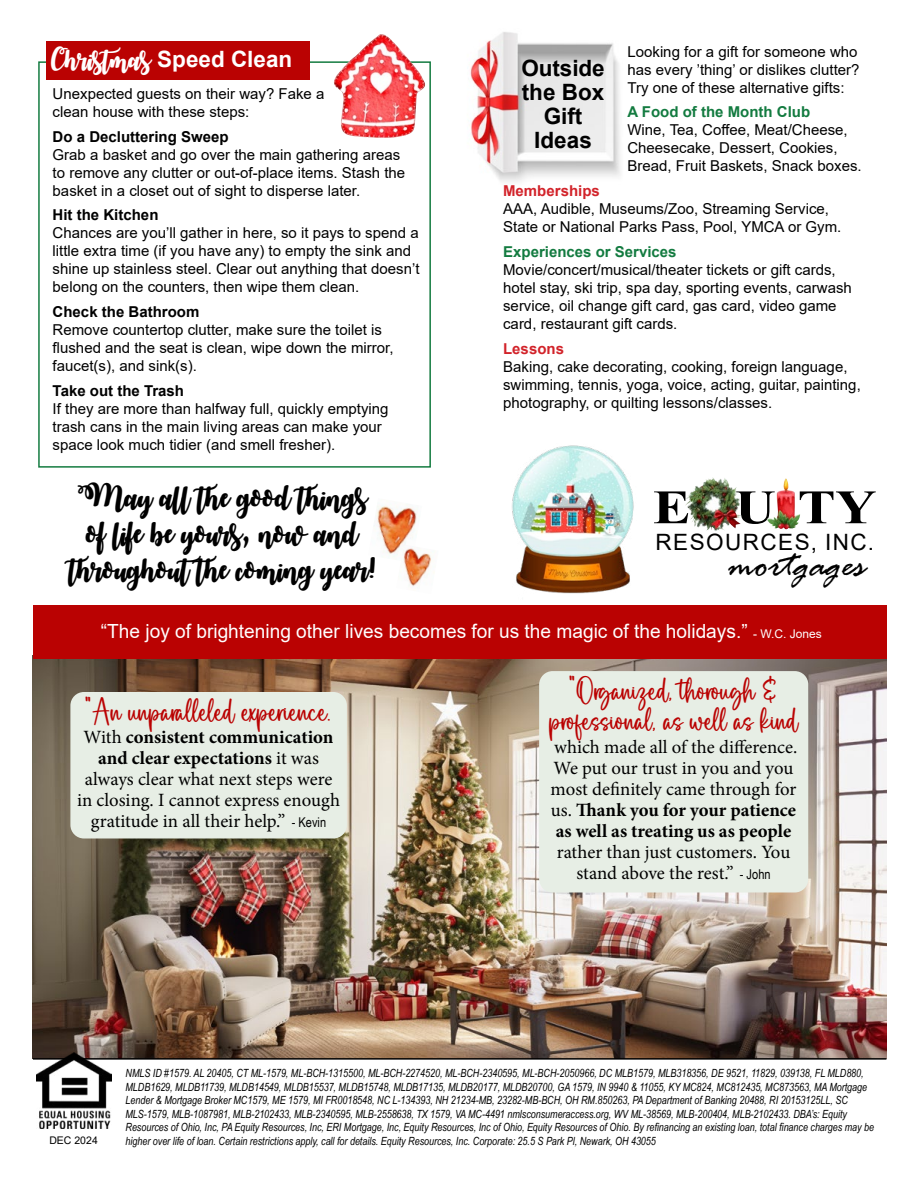
<style>
.page{position:relative;width:918px;height:1188px;background:#fff}
.page>*{position:absolute;margin:0;border:0;box-sizing:border-box;transform-origin:0 0}
.t1{font:700 48px "Times New Roman";color:#000;scale:1.18 1}
.t2{font:italic 40.5px "Rage";color:#000}
.t3{font:25.5px/36px "October Twilight";color:#000;text-align:center}
.t4{font:24px/30px "The Cottage";color:#ba0202;text-align:center}
.t5{font:700 22.5px/24px "Arial";color:#000;text-align:center}
.t6{font:700 22.5px "Arial";color:#fff}
.t7{font:22.5px "Arial";letter-spacing:.065em;color:#000}
.t8{font:19.5px "Arial";color:#fff}
.t9{font:18.75px/21px "Minion Pro";letter-spacing:-.005em;color:#000;text-align:center}
.t10{font:15px/18px "Arial";color:#000}
.t11{font:700 15px "Arial";color:#000}
.t12{font:700 15px "Arial";color:#137b40}
.t13{font:700 15px "Arial";color:#d2232a}
.t14{font:italic 11.25px/13.5px "Arial Narrow";color:#000}
.t15{font:10.5px "Arial";color:#000}
.s1{font-family:"October Twilight";font-weight:400}
.s2{color:#fff}
.s3{font-size:12px}
.s4{font-weight:700}
.s5{font-family:"Arial Narrow";font-size:13.5px}
</style>
<div class="page">
<img style="left:470px;top:32px;width:150px;height:150px">
<img style="left:512px;top:445px;width:122px;height:149px">
<img style="left:33px;top:659px;width:853px;height:399px">
<div style="left:33px;top:605px;width:853px;height:54px;background:#ba0202"></div>
<hr style="left:33px;top:1058px;width:853px;height:2px;background:#000">
<img style="left:36px;top:1053px;width:75px;height:75px">
<div style="left:70px;top:692px;width:277px;height:147px;background:#e7eee5;border-radius:14px"></div>
<div style="left:539px;top:671px;width:269px;height:221px;background:#e7eee5;border-radius:14px"></div>
<img style="left:696px;top:477px;width:17px;height:11px">
<img style="left:767px;top:478px;width:33px;height:51px">
<div style="left:38px;top:61px;width:393px;height:407px;border:2px solid #137b40"></div>
<div style="left:47px;top:41px;width:263px;height:39px;background:#ba0202"></div>
<img style="left:377px;top:505px;width:40px;height:52px">
<img style="left:396px;top:545px;width:38px;height:42px">
<img style="left:330px;top:34px;width:96px;height:104px">
<h3 class="t6" style="left:51px;top:43px;width:242px"><span class="s1">Christmas</span> Speed Clean</h3>
<p class="t10" style="left:627px;top:42px;width:234px">Looking for a gift for someone who has every ’thing’ or dislikes clutter?<br>Try one of these alternative gifts:</p>
<p class="t12" style="left:627px;top:102px;width:184px">A Food of the Month Club</p>
<p class="t10" style="left:627px;top:121px;width:236px">Wine, Tea, Coffee, Meat/Cheese,<br>Cheesecake, Dessert, Cookies,<br>Bread, Fruit Baskets, Snack boxes.</p>
<p class="t13" style="left:503px;top:180px;width:98px">Memberships</p>
<p class="t10" style="left:503px;top:200px;width:340px">AAA, Audible, Museums/Zoo, Streaming Service,<br>State or National Parks Pass, Pool, YMCA or Gym.</p>
<p class="t12" style="left:503px;top:241px;width:175px">Experiences or Services</p>
<p class="t10" style="left:503px;top:261px;width:350px">Movie/concert/musical/theater tickets or gift cards, hotel stay, ski trip, spa day, sporting events, carwash service, oil change gift card, gas card, video game card, restaurant gift cards.</p>
<p class="t13" style="left:503px;top:338px;width:62px">Lessons</p>
<p class="t10" style="left:503px;top:357px;width:359px">Baking, cake decorating, cooking, foreign language, swimming, tennis, yoga, voice, acting, guitar, painting, photography, or quilting lessons/classes.</p>
<h3 class="t5" style="left:521px;top:56px;width:85px">Outside the Box<br>Gift<br>Ideas</h3>
<p class="t10" style="left:53px;top:85px;width:273px">Unexpected guests on their way? Fake a clean house with these steps:</p>
<p class="t11" style="left:53px;top:126px;width:177px">Do a Decluttering Sweep</p>
<p class="t10" style="left:53px;top:145px;width:354px">Grab a basket and go over the main gathering areas to remove any clutter or out-of-place items. Stash the basket in a closet out of sight to disperse later.</p>
<p class="t11" style="left:53px;top:205px;width:107px">Hit the Kitchen</p>
<p class="t10" style="left:53px;top:224px;width:368px">Chances are you’ll gather in here, so it pays to spend a little extra time (if you have any) to empty the sink and shine up stainless steel. Clear out anything that doesn’t belong on the counters, then wipe them clean.</p>
<p class="t11" style="left:53px;top:301px;width:148px">Check the Bathroom</p>
<p class="t10" style="left:53px;top:321px;width:343px">Remove countertop clutter, make sure the toilet is flushed and the seat is clean, wipe down the mirror, faucet(s), and sink(s).</p>
<p class="t11" style="left:53px;top:380px;width:133px">Take out the Trash</p>
<p class="t10" style="left:53px;top:400px;width:337px">If they are more than halfway full, quickly emptying trash cans in the main living areas can make your space look much tidier (and smell fresher).</p>
<h3 class="t3" style="left:69px;top:479px;width:308px">May all the good things of life be yours, now and throughoutthe coming year!</h3>
<h1 class="t1" style="left:653px;top:473px;width:191px">E U<span class="s2">TY</span></h1>
<h3 class="t7" style="left:656px;top:527px;width:220px">RESOURCES, INC.</h3>
<h2 class="t2" style="left:729px;top:542px;width:138px">mortgages</h2>
<h3 class="t8" style="left:101px;top:618px;width:722px">“The joy of brightening other lives becomes for us the magic of the holidays.” <span class="s3">- W.C. Jones</span></h3>
<h3 class="t4" style="left:85px;top:699px;width:248px">"An unparalleled experience.</h3>
<p class="t9" style="left:77px;top:726px;width:264px">With <span class="s4">consistent communication and clear expectations</span> it was always clear what next steps were in closing. I cannot express enough gratitude in all their help.” <span class="s5">- Kevin</span></p>
<h3 class="t4" style="left:549px;top:678px;width:250px">“Organized, thorough &amp; professional, as well as kind</h3>
<p class="t9" style="left:551px;top:737px;width:248px;text-align:left">which made all of the difference.<br>We put our trust in you and you most definitely came through for us. <span class="s4">Thank you for your patience as well as treating us as people</span></p>
<p class="t9" style="left:557px;top:842px;width:235px">rather than just customers. You stand above the rest.” <span class="s5">- John</span></p>
<p class="t15" style="left:49px;top:1133px;width:50px">DEC 2024</p>
<p class="t14" style="left:126px;top:1066px;width:750px">NMLS ID #1579. AL 20405, CT ML-1579, ML-BCH-1315500, ML-BCH-2274520, ML-BCH-2340595, ML-BCH-2050966, DC MLB1579, MLB318356, DE 9521, 11829, 039138, FL MLD880, MLDB1629, MLDB11739, MLDB14549, MLDB15537, MLDB15748, MLDB17135, MLDB20177, MLDB20700, GA 1579, IN 9940 &amp; 11055, KY MC824, MC812435, MC873563, MA Mortgage Lender &amp; Mortgage Broker MC1579, ME 1579, MI FR0018548, NC L-134393, NH 21234-MB, 23282-MB-BCH, OH RM.850263, PA Department of Banking 20488, RI 20153125LL, SC MLS-1579, MLB-1087981, MLB-2102433, MLB-2340595, MLB-2558638, TX 1579, VA MC-4491 nmlsconsumeraccess.org, WV ML-38569, MLB-200404, MLB-2102433. DBA’s: Equity Resources of Ohio, Inc, PA Equity Resources, Inc, ERI Mortgage, Inc, Equity Resources, Inc of Ohio, Equity Resources of Ohio. By refinancing an existing loan, total finance charges may be higher over life of loan. Certain restrictions apply, call for details. Equity Resources, Inc. Corporate: 25.5 S Park Pl, Newark, OH 43055</p>
</div>
